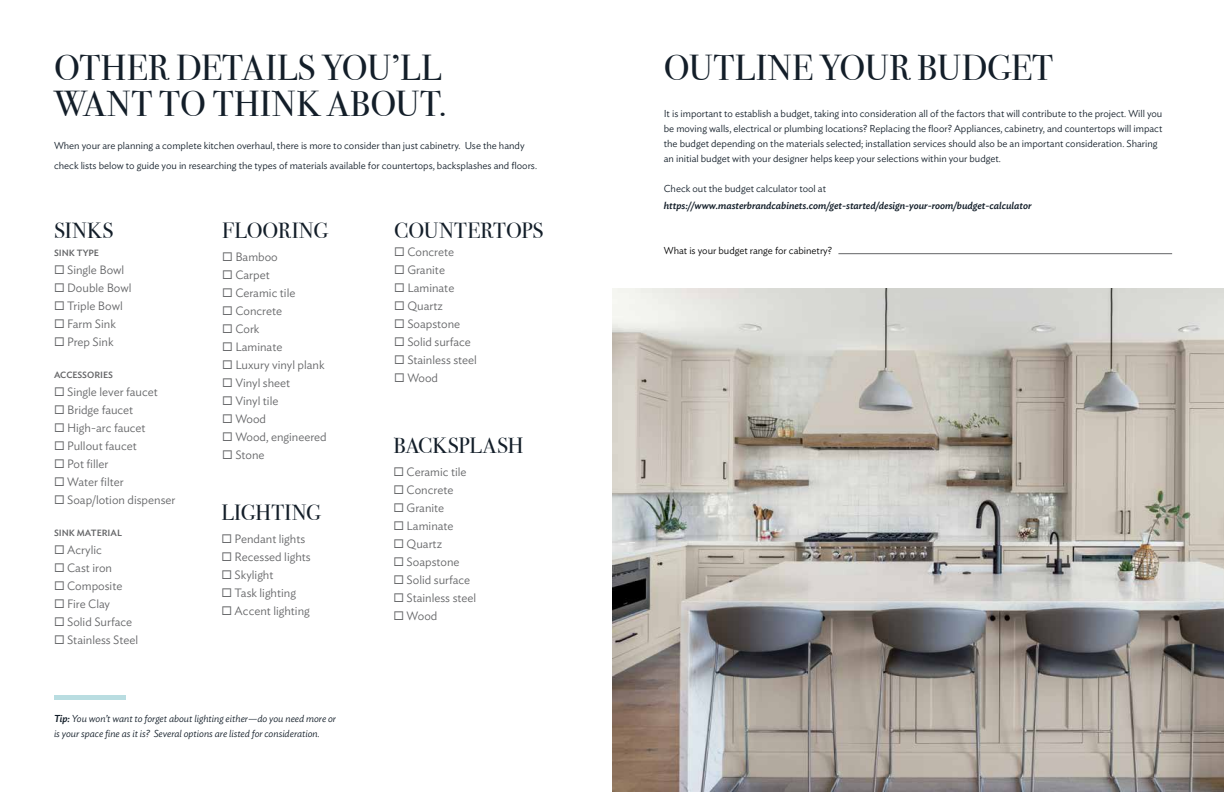
<style>
.page{position:relative;width:1224px;height:792px;background:#fff}
.page>*{position:absolute;margin:0;border:0;box-sizing:border-box;transform-origin:0 0}
.t1{font:36px/36px "Bodoni Svty Two ITCTT";letter-spacing:.005em;color:#131e29}
.t2{font:22px "Bodoni Svty Two ITCTT";letter-spacing:.005em;color:#131e29}
.t3{font:300 12px "Ideal Sans";color:#636466}
.t4{font:300 10px/15px "Ideal Sans";color:#131e29}
.t5{font:italic 300 10px/15px "Ideal Sans";color:#131e29}
.t6{font:italic 500 10px "Ideal Sans";color:#131e29}
.t7{font:300 10px "Ideal Sans";color:#000}
.t8{font:500 9px "Ideal Sans";color:#636466}
.s1{font-weight:500}
</style>
<div class="page">
<hr style="left:838px;top:253px;width:334px;height:1px;background:#636466">
<img style="left:612px;top:289px;width:612px;height:503px">
<div style="left:54px;top:695px;width:72px;height:5px;background:#b9dde1"></div>
<h1 class="t1" style="left:54px;top:46px;width:395px">OTHER DETAILS YOU’LL<br>WANT TO THINK ABOUT.</h1>
<p class="t4" style="left:54px;top:134px;width:485px;line-height:20px">When your are planning a complete kitchen overhaul, there is more to consider than just cabinetry. Use the handy check lists below to guide you in researching the types of materials available for countertops, backsplashes and floors.</p>
<h2 class="t2" style="left:54px;top:212px;width:61px">SINKS</h2>
<h2 class="t2" style="left:394px;top:213px;width:151px">COUNTERTOPS</h2>
<p class="t3" style="left:394px;top:243px;width:61px">◻ Concrete</p>
<p class="t3" style="left:394px;top:261px;width:52px">◻ Granite</p>
<p class="t3" style="left:394px;top:279px;width:62px">◻ Laminate</p>
<p class="t3" style="left:394px;top:297px;width:50px">◻ Quartz</p>
<p class="t3" style="left:394px;top:315px;width:68px">◻ Soapstone</p>
<p class="t3" style="left:394px;top:333px;width:78px">◻ Solid surface</p>
<p class="t3" style="left:394px;top:351px;width:84px">◻ Stainless steel</p>
<p class="t3" style="left:394px;top:369px;width:45px">◻ Wood</p>
<h2 class="t2" style="left:222px;top:212px;width:107px">FLOORING</h2>
<p class="t3" style="left:222px;top:248px;width:57px">◻ Bamboo</p>
<p class="t3" style="left:222px;top:266px;width:49px">◻ Carpet</p>
<p class="t3" style="left:222px;top:284px;width:75px">◻ Ceramic tile</p>
<p class="t3" style="left:222px;top:302px;width:61px">◻ Concrete</p>
<p class="t3" style="left:222px;top:320px;width:39px">◻ Cork</p>
<p class="t3" style="left:222px;top:338px;width:62px">◻ Laminate</p>
<p class="t3" style="left:222px;top:356px;width:104px">◻ Luxury vinyl plank</p>
<p class="t3" style="left:222px;top:374px;width:70px">◻ Vinyl sheet</p>
<p class="t3" style="left:222px;top:392px;width:58px">◻ Vinyl tile</p>
<p class="t3" style="left:222px;top:410px;width:45px">◻ Wood</p>
<p class="t3" style="left:222px;top:428px;width:106px">◻ Wood, engineered</p>
<p class="t3" style="left:222px;top:446px;width:44px">◻ Stone</p>
<p class="t8" style="left:54px;top:246px;width:46px">SINK TYPE</p>
<p class="t3" style="left:54px;top:261px;width:72px">◻ Single Bowl</p>
<p class="t3" style="left:54px;top:279px;width:79px">◻ Double Bowl</p>
<p class="t3" style="left:54px;top:297px;width:70px">◻ Triple Bowl</p>
<p class="t3" style="left:54px;top:315px;width:63px">◻ Farm Sink</p>
<p class="t3" style="left:54px;top:333px;width:61px">◻ Prep Sink</p>
<p class="t8" style="left:54px;top:368px;width:61px">ACCESSORIES</p>
<p class="t3" style="left:54px;top:383px;width:105px">◻ Single lever faucet</p>
<p class="t3" style="left:54px;top:401px;width:81px">◻ Bridge faucet</p>
<p class="t3" style="left:54px;top:419px;width:93px">◻ High-arc faucet</p>
<p class="t3" style="left:54px;top:437px;width:84px">◻ Pullout faucet</p>
<p class="t3" style="left:54px;top:455px;width:56px">◻ Pot filler</p>
<p class="t3" style="left:54px;top:473px;width:71px">◻ Water filter</p>
<p class="t3" style="left:54px;top:491px;width:123px">◻ Soap/lotion dispenser</p>
<p class="t8" style="left:54px;top:526px;width:69px">SINK MATERIAL</p>
<p class="t3" style="left:54px;top:541px;width:49px">◻ Acrylic</p>
<p class="t3" style="left:54px;top:559px;width:60px">◻ Cast iron</p>
<p class="t3" style="left:54px;top:577px;width:70px">◻ Composite</p>
<p class="t3" style="left:54px;top:595px;width:58px">◻ Fire Clay</p>
<p class="t3" style="left:54px;top:613px;width:80px">◻ Solid Surface</p>
<p class="t3" style="left:54px;top:631px;width:86px">◻ Stainless Steel</p>
<h2 class="t2" style="left:393px;top:427px;width:132px">BACKSPLASH</h2>
<p class="t3" style="left:393px;top:462px;width:75px">◻ Ceramic tile</p>
<p class="t3" style="left:393px;top:480px;width:61px">◻ Concrete</p>
<p class="t3" style="left:393px;top:498px;width:52px">◻ Granite</p>
<p class="t3" style="left:393px;top:516px;width:62px">◻ Laminate</p>
<p class="t3" style="left:393px;top:534px;width:50px">◻ Quartz</p>
<p class="t3" style="left:393px;top:552px;width:68px">◻ Soapstone</p>
<p class="t3" style="left:393px;top:570px;width:78px">◻ Solid surface</p>
<p class="t3" style="left:393px;top:588px;width:84px">◻ Stainless steel</p>
<p class="t3" style="left:393px;top:606px;width:45px">◻ Wood</p>
<h2 class="t2" style="left:221px;top:494px;width:101px">LIGHTING</h2>
<p class="t3" style="left:221px;top:529px;width:85px">◻ Pendant lights</p>
<p class="t3" style="left:221px;top:547px;width:91px">◻ Recessed lights</p>
<p class="t3" style="left:221px;top:565px;width:54px">◻ Skylight</p>
<p class="t3" style="left:221px;top:583px;width:76px">◻ Task lighting</p>
<p class="t3" style="left:221px;top:601px;width:90px">◻ Accent lighting</p>
<p class="t5" style="left:54px;top:710px;width:284px"><span class="s1">Tip:</span> You won’t want to forget about lighting either—do you need more or is your space fine as it is? Several options are listed for consideration.</p>
<h1 class="t1" style="left:664px;top:46px;width:391px">OUTLINE YOUR BUDGET</h1>
<p class="t4" style="left:664px;top:105px;width:500px">It is important to establish a budget, taking into consideration all of the factors that will contribute to the project. Will you be moving walls, electrical or plumbing locations? Replacing the floor? Appliances, cabinetry, and countertops will impact the budget depending on the materials selected; installation services should also be an important consideration. Sharing an initial budget with your designer helps keep your selections within your budget.</p>
<p class="t4" style="left:664px;top:180px;width:164px">Check out the budget calculator tool at</p>
<p class="t6" style="left:664px;top:198px;width:369px">https://www.masterbrandcabinets.com/get-started/design-your-room/budget-calculator</p>
<p class="t7" style="left:664px;top:243px;width:170px">What is your budget range for cabinetry?</p>
</div>
